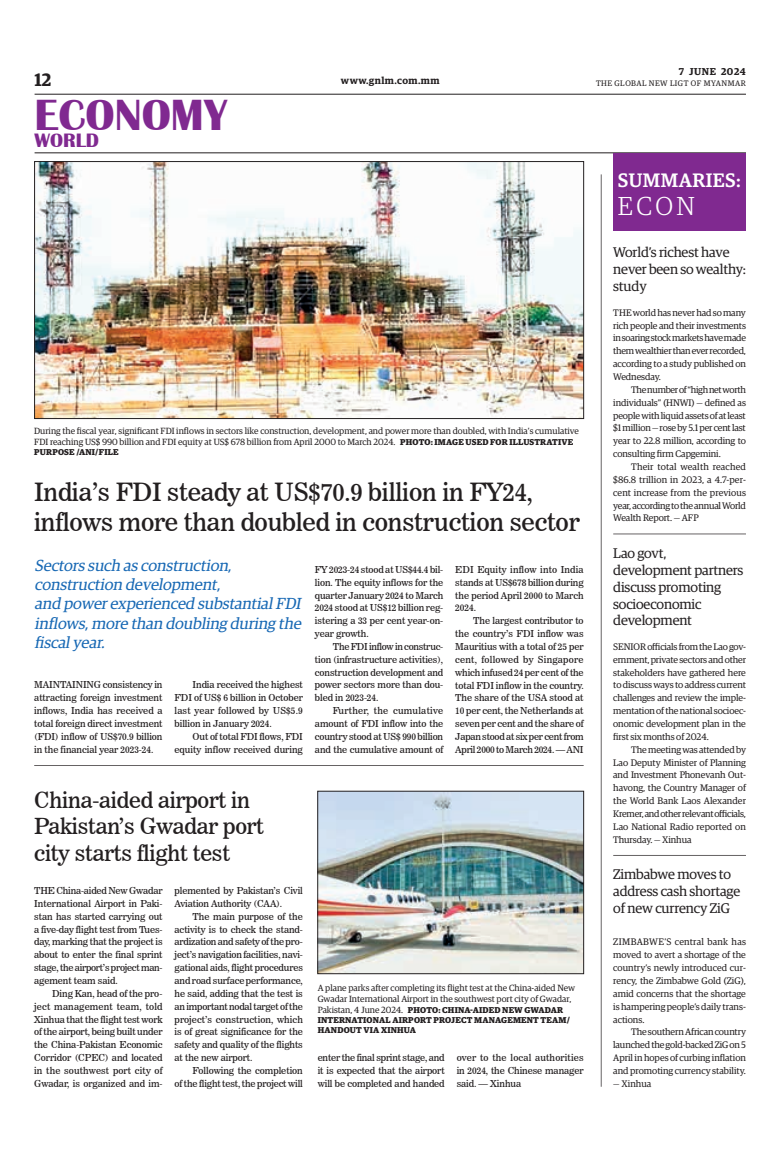
<style>
.page{position:relative;width:773px;height:1152px;background:#fff}
.page>*{position:absolute;margin:0;border:0;box-sizing:border-box;transform-origin:0 0}
.t1{font:700 45px "Britannic";color:#802990}
._2_Clm_Head{font:300 26px "Guardian Egyp";color:#fff}
._2_Clm_Head-2{font:25px/30px "News 706 BT Roman C";letter-spacing:-.01em;color:#231f20}
._2_Clm_Head-3{font:22px/26.4px "News 706 BT Roman C";letter-spacing:-.01em;color:#231f20}
.t2{font:700 20px "Britannic";color:#802990}
._2_Clm_Head-4{font:500 19.5px "Guardian Egyp";letter-spacing:.025em;color:#fff}
.t3{font:600 18px "Guardian Egyp";color:#231f20}
.t4{font:italic 16px/19.2px "Guardian Egyp";color:#1768b4}
.Brief_Head{font:14px/16.8px "Guardian Egyp";letter-spacing:-.01em;color:#231f20}
.t5{font:600 10px "Guardian Egyp";letter-spacing:.05em;color:#231f20}
._2nd_Body{font:9.5px/12.9px "News 706 BT Roman C";letter-spacing:-.01em;color:#231f20;text-align:justify}
.Brief_2nd_Body{font:9.5px/12.9px "Guardian Egyp";letter-spacing:-.01em;color:#231f20;text-align:justify}
.Normal_Para{font:9.5px/12.9px "News 706 BT Roman C";letter-spacing:-.01em;color:#231f20;text-align:justify}
.t6{font:9px/10.8px "Guardian Egyp";color:#231f20}
.t7{font:700 8.5px/10.2px "Guardian Egyp";letter-spacing:.02em;color:#231f20}
.t8{font:8px "Guardian Egyp";letter-spacing:.06em;color:#231f20}
.s1{font-weight:700;font-size:8.5px}
.s2{font-weight:400;font-size:9px}
</style>
<div class="page">
<hr style="left:35px;top:94px;width:711px;height:1px;background:#231f20">
<hr style="left:35px;top:152px;width:711px;height:1px;background:#231f20">
<img style="left:36px;top:163px;width:545px;height:254px">
<div style="left:34px;top:161px;width:549px;height:258px;border:1px solid #231f20"></div>
<div style="left:613px;top:153px;width:133px;height:77px;background:#802990"></div>
<hr style="left:613px;top:855px;width:133px;height:1px;background:#231f20">
<hr style="left:613px;top:534px;width:133px;height:1px;background:#231f20">
<img style="left:319px;top:793px;width:262px;height:179px">
<div style="left:317px;top:791px;width:266px;height:183px;border:1px solid #231f20"></div>
<hr style="left:34px;top:765px;width:549px;height:1px;background:#231f20">
<hr style="left:601px;top:174px;width:1px;height:913px;background:#231f20">
<h3 class="t3" style="left:35px;top:67px;width:18px">12</h3>
<h1 class="t1" style="left:35px;top:89px;width:194px">ECONOMY</h1>
<h3 class="t2" style="left:35px;top:129px;width:66px">WORLD</h3>
<p class="t5" style="left:679px;top:64px;width:68px">7 JUNE 2024</p>
<p class="t5" style="left:341px;top:73px;width:100px">www.gnlm.com.mm</p>
<p class="t8" style="left:596px;top:78px;width:151px">THE GLOBAL NEW LIGT OF MYANMAR</p>
<p class="t6" style="left:34px;top:425px;width:546px">During the fiscal year, significant FDI inflows in sectors like construction, development, and power more than doubled, with India’s cumulative<br>FDI reaching US$ 990 billion and FDI equity at US$ 678 billion from April 2000 to March 2024. <span class="s1">PHOTO: IMAGE USED FOR ILLUSTRATIVE</span></p>
<p class="t7" style="left:34px;top:446px;width:86px">PURPOSE /ANI/FILE</p>
<p class="_2_Clm_Head-2" style="left:34px;top:477px;width:547px">India’s FDI steady at US$70.9 billion in FY24, inflows more than doubled in construction sector</p>
<p class="t4" style="left:35px;top:555px;width:271px">Sectors such as construction, construction development,<br>and powerexperienced substantialFDI inflows,more than doubling during the fiscalyear.</p>
<p class="Normal_Para" style="left:34px;top:679px;width:130px">MAINTAINING consistency in attracting foreign investment inflows, India has received a total foreign direct investment (FDI) inflow of US$70.9 billion in the financial year 2023-24.</p>
<p class="_2nd_Body" style="left:174px;top:679px;width:130px;text-indent:18px">India received the highest FDI of US$ 6 billion in October last year followed by US$5.9 billion in January 2024.</p>
<p class="_2nd_Body" style="left:174px;top:730px;width:130px;text-align:right">Out of total FDI flows, FDI equity inflow received during</p>
<p class="_2nd_Body" style="left:315px;top:563px;width:130px">FY 2023-24 stood at US$44.4 bil&shy;lion. The equity inflows for the quarter January 2024 to March 2024 stood at US$12 billion reg&shy;istering a 33 per cent year-on&shy;year growth.</p>
<p class="_2nd_Body" style="left:315px;top:640px;width:130px;text-indent:18px">The FDI inflow in construc&shy;tion (infrastructure activities), construction development and power sectors more than dou&shy;bled in 2023-24.</p>
<p class="_2nd_Body" style="left:315px;top:704px;width:130px;text-indent:18px">Further, the cumulative amount of FDI inflow into the country stood at US$ 990 billion and the cumulative amount of</p>
<p class="_2nd_Body" style="left:455px;top:563px;width:130px">EDI Equity inflow into India stands at US$678 billion during the period April 2000 to March 2024.</p>
<p class="_2nd_Body" style="left:455px;top:614px;width:130px;text-indent:18px">The largest contributor to the country’s FDI inflow was Mauritius with a total of 25 per cent, followed by Singapore which infused 24 per cent of the total FDI inflow in the country.<br>The share of the USA stood at 10 per cent, the Netherlands at seven per cent and the share of Japan stood at six per cent from April 2000 to March 2024. — ANI</p>
<p class="_2_Clm_Head-3" style="left:34px;top:787px;width:231px">China-aided airport in<br>Pakistan’s Gwadar port city starts flight test</p>
<p class="Normal_Para" style="left:34px;top:884px;width:130px">THE China-aided New Gwadar International Airport in Paki&shy;stan has started carrying out a five-day flight test from Tues&shy;day, marking that the project is about to enter the final sprint stage, the airport’s project man&shy;agement team said.</p>
<p class="_2nd_Body" style="left:34px;top:987px;width:130px;text-indent:18px">Ding Kan, head of the pro&shy;ject management team, told Xinhua that the flight test work of the airport, being built under the China-Pakistan Economic Corridor (CPEC) and located in the southwest port city of Gwadar, is organized and im-</p>
<p class="_2nd_Body" style="left:174px;top:884px;width:130px">plemented by Pakistan’s Civil<br>Aviation Authority (CAA).</p>
<p class="_2nd_Body" style="left:174px;top:910px;width:130px;text-indent:18px">The main purpose of the activity is to check the stand&shy;ardization and safety of the pro&shy;ject’s navigation facilities, navi&shy;gational aids, flight procedures and road surface performance, he said, adding that the test is an important nodal target of the project’s construction, which is of great significance for the safety and quality of the flights at the new airport.</p>
<p class="_2nd_Body" style="left:174px;top:1064px;width:130px;text-align:right">Following the completion<br>of the flight test, the project will</p>
<p class="t6" style="left:318px;top:982px;width:259px">A plane parks after completing its flight test at the China-aided New<br>Gwadar International Airport in the southwest port city of Gwadar,</p>
<p class="t7" style="left:318px;top:1004px;width:254px"><span class="s2">Pakistan, 4 June 2024.</span> PHOTO: CHINA-AIDED NEW GWADAR<br>INTERNATIONAL AIRPORT PROJECT MANAGEMENT TEAM/<br>HANDOUT VIA XINHUA</p>
<p class="_2nd_Body" style="left:318px;top:1051px;width:128px">enter the final sprint stage, and it is expected that the airport will be completed and handed</p>
<p class="_2nd_Body" style="left:456px;top:1051px;width:128px">over to the local authorities in 2024, the Chinese manager said. — Xinhua</p>
<p class="_2_Clm_Head-4" style="left:618px;top:166px;width:124px">SUMMARIES:</p>
<p class="_2_Clm_Head" style="left:618px;top:189px;width:78px">ECON</p>
<p class="Brief_Head" style="left:613px;top:243px;width:134px">World’s richest have never been so wealthy: study</p>
<p class="Brief_2nd_Body" style="left:613px;top:305px;width:134px">THE world has never had so many rich people and their investments in soaring stock markets have made them wealthier than ever recorded, according to a study published on Wednesday.</p>
<p class="Brief_2nd_Body" style="left:613px;top:383px;width:134px;text-indent:18px">The number of “high net worth individuals” (HNWI) — defined as people with liquid assets of at least $1 million — rose by 5.1 per cent last year to 22.8 million, according to consulting firm Capgemini.</p>
<p class="Brief_2nd_Body" style="left:613px;top:460px;width:134px;text-indent:18px">Their total wealth reached $86.8 trillion in 2023, a 4.7-per&shy;cent increase from the previous year, according to the annual World Wealth Report. — AFP</p>
<p class="Brief_Head" style="left:613px;top:544px;width:132px">Lao govt, development partners discuss promoting socioeconomic development</p>
<p class="Brief_2nd_Body" style="left:613px;top:640px;width:134px">SENIOR officials from the Lao gov&shy;ernment, private sectors and other stakeholders have gathered here to discuss ways to address current challenges and review the imple&shy;mentation of the national socioec&shy;onomic development plan in the first six months of 2024.</p>
<p class="Brief_2nd_Body" style="left:613px;top:742px;width:134px;text-indent:18px">The meeting was attended by Lao Deputy Minister of Planning and Investment Phonevanh Out&shy;havong, the Country Manager of the World Bank Laos Alexander Kremer, and other relevant officials, Lao National Radio reported on Thursday. — Xinhua</p>
<p class="Brief_Head" style="left:613px;top:865px;width:128px">Zimbabwe moves to address cash shortage of new currency ZiG</p>
<p class="Brief_2nd_Body" style="left:613px;top:935px;width:134px">ZIMBABWE’S central bank has moved to avert a shortage of the country’s newly introduced cur&shy;rency, the Zimbabwe Gold (ZiG), amid concerns that the shortage is hampering people’s daily trans&shy;actions.</p>
<p class="Brief_2nd_Body" style="left:613px;top:1025px;width:134px;text-indent:18px">The southern African country launched the gold-backed ZiG on 5<br>April in hopes of curbing inflation and promoting currency stability.</p>
<p class="Brief_2nd_Body" style="left:613px;top:1076px;width:40px">— Xinhua</p>
</div>
